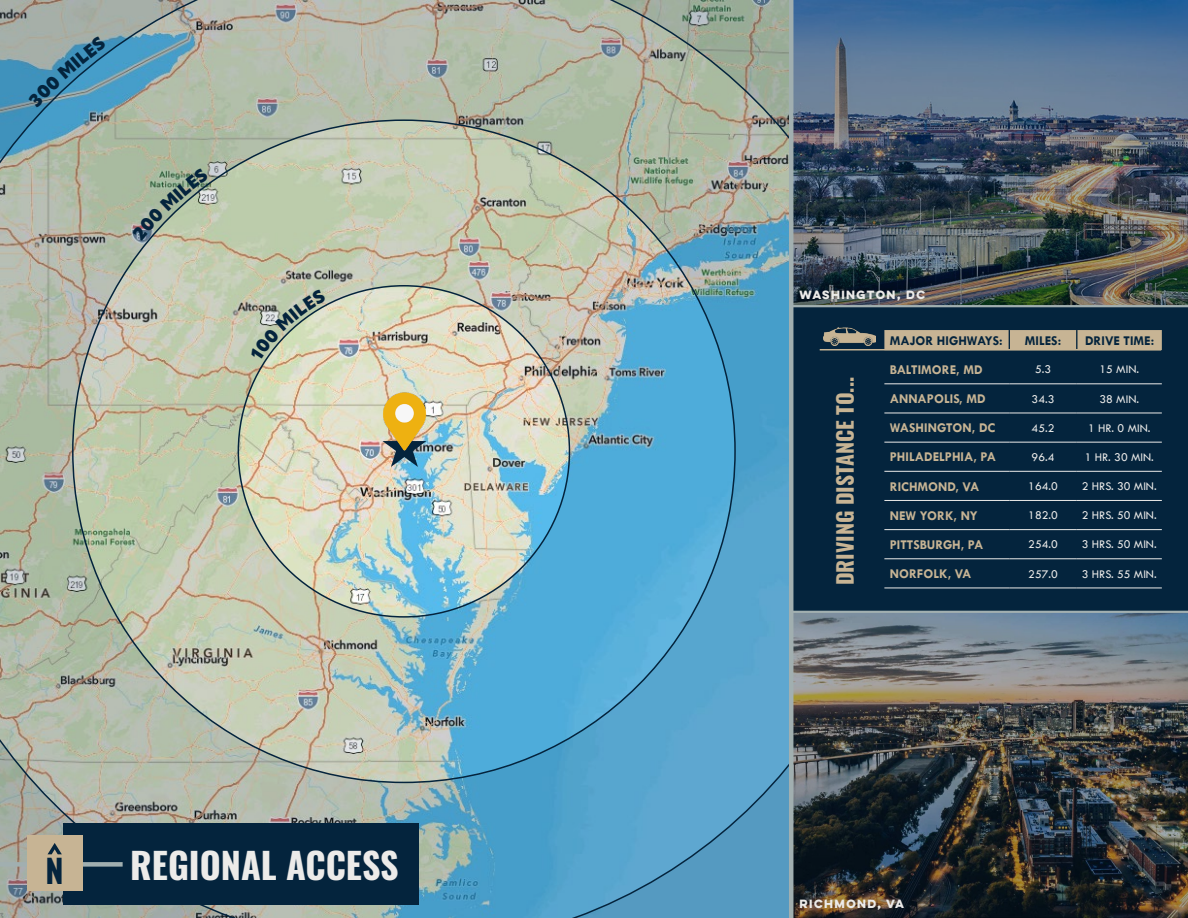
<style>
.page{position:relative;width:1188px;height:918px;background:#fff}
.page>*{position:absolute;margin:0;border:0;box-sizing:border-box;transform-origin:0 0}
.t1{font:700 36px "Oswald";color:#ecebe9}
.t2{font:700 32.4px "Oswald";color:#04243d}
.t3{font:700 21.6px "Oswald";color:#c7b494}
.t4{font:700 13.5px "Tw Cen";color:#c7b494}
.t5{font:700 13.5px "Tw Cen";color:#04243d}
.t6{font:12.15px "Tw Cen";color:#ecebe9}
.t7{font:700 10.65px "Lulo Clean W01 One";letter-spacing:-.1em;color:#ecebe9}
</style>
<div class="page">
<img style="left:0;top:0;width:789px;height:918px">
<div style="left:63px;top:823px;width:355px;height:81px;background:#04243d"></div>
<div style="left:0;top:862px;width:123px;height:5px;background:#a1afb0"></div>
<div style="left:27px;top:836px;width:55px;height:55px;background:#c7b494"></div>
<svg style="left:48px;top:843px;width:14px;height:11px"></svg>
<img style="left:793px;top:0;width:395px;height:918px">
<hr style="left:792px;top:305px;width:396px;height:2px;background:#a1afb0">
<hr style="left:792px;top:611px;width:396px;height:2px;background:#a1afb0">
<img style="left:823px;top:327px;width:53px;height:18px">
<hr style="left:884px;top:383px;width:125px;height:1px;background:#ecebe9">
<hr style="left:1009px;top:383px;width:68px;height:1px;background:#ecebe9">
<hr style="left:1077px;top:383px;width:85px;height:1px;background:#ecebe9">
<hr style="left:884px;top:413px;width:125px;height:1px;background:#ecebe9">
<hr style="left:1009px;top:413px;width:68px;height:1px;background:#ecebe9">
<hr style="left:1077px;top:413px;width:85px;height:1px;background:#ecebe9">
<hr style="left:884px;top:442px;width:125px;height:1px;background:#ecebe9">
<hr style="left:1009px;top:442px;width:68px;height:1px;background:#ecebe9">
<hr style="left:1077px;top:442px;width:85px;height:1px;background:#ecebe9">
<hr style="left:884px;top:471px;width:125px;height:1px;background:#ecebe9">
<hr style="left:1009px;top:471px;width:68px;height:1px;background:#ecebe9">
<hr style="left:1077px;top:471px;width:85px;height:1px;background:#ecebe9">
<hr style="left:884px;top:500px;width:125px;height:1px;background:#ecebe9">
<hr style="left:1009px;top:500px;width:68px;height:1px;background:#ecebe9">
<hr style="left:1077px;top:500px;width:85px;height:1px;background:#ecebe9">
<hr style="left:884px;top:529px;width:125px;height:1px;background:#ecebe9">
<hr style="left:1009px;top:529px;width:68px;height:1px;background:#ecebe9">
<hr style="left:1077px;top:529px;width:85px;height:1px;background:#ecebe9">
<hr style="left:884px;top:558px;width:125px;height:1px;background:#ecebe9">
<hr style="left:1009px;top:558px;width:68px;height:1px;background:#ecebe9">
<hr style="left:1077px;top:558px;width:85px;height:1px;background:#ecebe9">
<hr style="left:884px;top:588px;width:125px;height:1px;background:#ecebe9">
<hr style="left:1009px;top:588px;width:68px;height:1px;background:#ecebe9">
<hr style="left:1077px;top:588px;width:85px;height:1px;background:#ecebe9">
<svg style="left:884px;top:330px;width:278px;height:20px;background:#c4b192"></svg>
<hr style="left:820px;top:349px;width:341px;height:1px;background:#c7b494">
<hr style="left:789px;top:0;width:4px;height:918px;background:#a1afb0">
<svg style="left:382px;top:453px;width:44px;height:14px"></svg>
<img style="left:380px;top:390px;width:49px;height:63px">
<img style="left:132px;top:167px;width:77px;height:74px">
<svg style="left:250px;top:289px;width:76px;height:72px;background:#c2c9af"></svg>
<svg style="left:28px;top:36px;width:79px;height:72px;background:#5e9ab5"></svg>
<p class="t2" style="left:46px;top:853px;width:20px">N</p>
<p class="t1" style="left:130px;top:847px;width:270px">REGIONAL ACCESS</p>
<p class="t7" style="left:800px;top:287px;width:130px">WASHINGTON, DC</p>
<p class="t3" style="left:834px;top:585px;width:210px;rotate:-90deg">DRIVING DISTANCE TO...</p>
<p class="t5" style="left:890px;top:332px;width:114px">MAJOR HIGHWAYS:</p>
<p class="t5" style="left:1025px;top:332px;width:38px">MILES:</p>
<p class="t5" style="left:1085px;top:332px;width:71px">DRIVE TIME:</p>
<p class="t4" style="left:890px;top:362px;width:94px">BALTIMORE, MD</p>
<p class="t6" style="left:1035px;top:362px;width:18px">5.3</p>
<p class="t6" style="left:1100px;top:362px;width:41px">15 MIN.</p>
<p class="t4" style="left:890px;top:391px;width:97px">ANNAPOLIS, MD</p>
<p class="t6" style="left:1032px;top:391px;width:24px">34.3</p>
<p class="t6" style="left:1100px;top:391px;width:41px">38 MIN.</p>
<p class="t4" style="left:890px;top:420px;width:107px">WASHINGTON, DC</p>
<p class="t6" style="left:1032px;top:421px;width:24px">45.2</p>
<p class="t6" style="left:1088px;top:421px;width:64px">1 HR. 0 MIN.</p>
<p class="t4" style="left:890px;top:449px;width:108px">PHILADELPHIA, PA</p>
<p class="t6" style="left:1032px;top:450px;width:24px">96.4</p>
<p class="t6" style="left:1085px;top:450px;width:71px">1 HR. 30 MIN.</p>
<p class="t4" style="left:890px;top:478px;width:91px">RICHMOND, VA</p>
<p class="t6" style="left:1028px;top:479px;width:31px">164.0</p>
<p class="t6" style="left:1082px;top:479px;width:76px">2 HRS. 30 MIN.</p>
<p class="t4" style="left:890px;top:507px;width:90px">NEW YORK, NY</p>
<p class="t6" style="left:1028px;top:508px;width:31px">182.0</p>
<p class="t6" style="left:1082px;top:508px;width:76px">2 HRS. 50 MIN.</p>
<p class="t4" style="left:890px;top:536px;width:95px">PITTSBURGH, PA</p>
<p class="t6" style="left:1028px;top:537px;width:31px">254.0</p>
<p class="t6" style="left:1082px;top:537px;width:76px">3 HRS. 50 MIN.</p>
<p class="t4" style="left:890px;top:566px;width:83px">NORFOLK, VA</p>
<p class="t6" style="left:1028px;top:566px;width:31px">257.0</p>
<p class="t6" style="left:1082px;top:566px;width:76px">3 HRS. 55 MIN.</p>
<p class="t7" style="left:800px;top:896px;width:108px">RICHMOND, VA</p>
</div>
